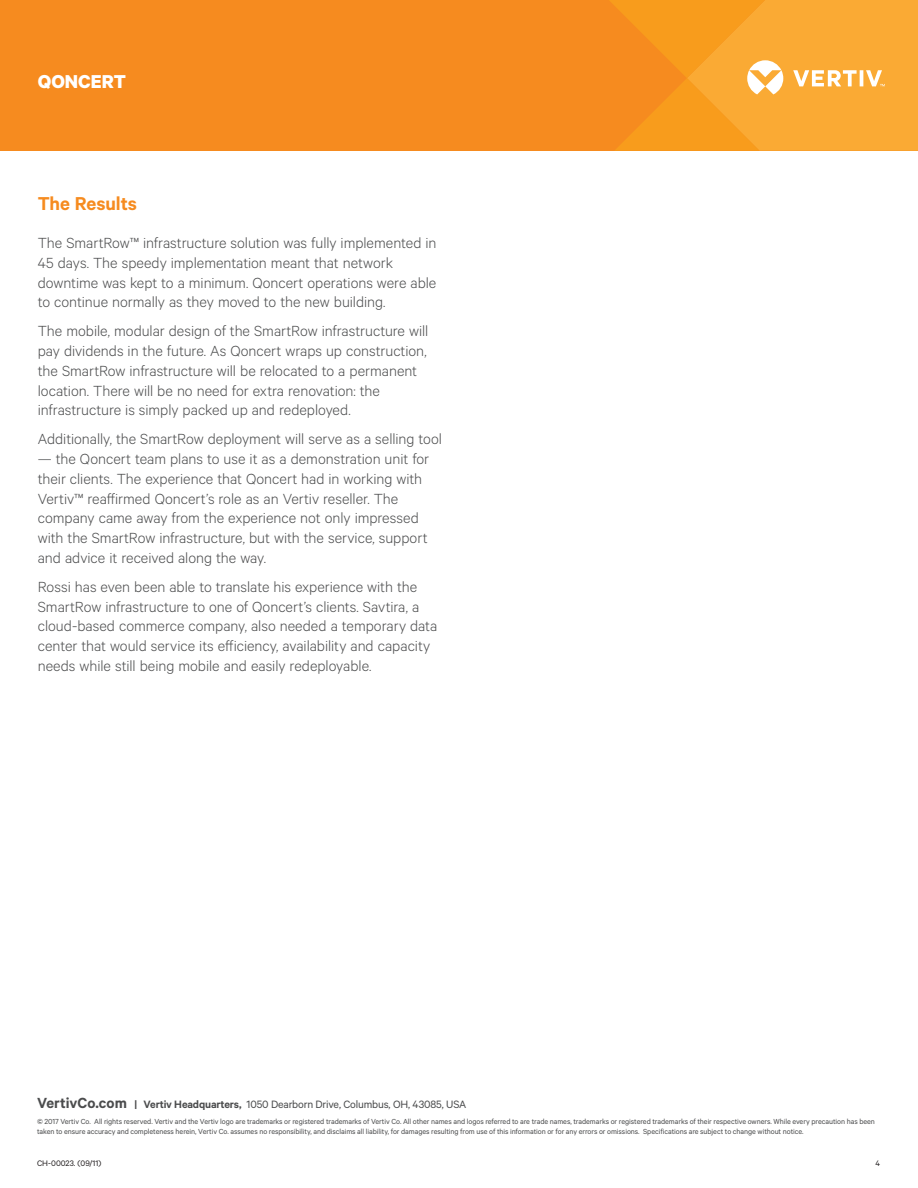
<style>
.page{position:relative;width:918px;height:1188px;background:#fff}
.page>*{position:absolute;margin:0;border:0;box-sizing:border-box;transform-origin:0 0}
.t1{font:600 21px "Calibre";letter-spacing:-.005em;color:#f68b1f}
.t2{font:700 21px "Calibre";color:#fff}
.t3{font:300 16.5px/19.8px "Calibre";color:#4b4c4d}
.t4{font:12px "Calibre";letter-spacing:-.015em;color:#4b4c4d}
.t5{font:9px "Calibre";color:#231f20}
.t6{font:8.25px/9.8px "Calibre";letter-spacing:-.01em;color:#4b4c4d}
.s1{font-weight:600;font-size:16.5px}
.s2{font-weight:600}
</style>
<div class="page">
<div style="left:0;top:0;width:609px;height:151px;background:#f68b1f"></div>
<svg style="left:609px;top:0;width:309px;height:151px;background:#f9a431"></svg>
<p class="t2" style="left:38px;top:69px;width:90px">QONCERT</p>
<p class="t1" style="left:38px;top:191px;width:101px">The Results</p>
<p class="t3" style="left:38px;top:232px;width:400px">The SmartRow™ infrastructure solution was fully implemented in 45 days. The speedy implementation meant that network downtime was kept to a minimum. Qoncert operations were able to continue normally as they moved to the new building.</p>
<p class="t3" style="left:38px;top:320px;width:392px">The mobile, modular design of the SmartRow infrastructure will pay dividends in the future. As Qoncert wraps up construction, the SmartRow infrastructure will be relocated to a permanent location. There will be no need for extra renovation: the infrastructure is simply packed up and redeployed.</p>
<p class="t3" style="left:38px;top:428px;width:406px">Additionally, the SmartRow deployment will serve as a selling tool</p>
<p class="t3" style="left:38px;top:448px;width:393px">— the Qoncert team plans to use it as a demonstration unit for their clients. The experience that Qoncert had in working with Vertiv™ reaffirmed Qoncert’s role as an Vertiv reseller. The company came away from the experience not only impressed with the SmartRow infrastructure, but with the service, support and advice it received along the way.</p>
<p class="t3" style="left:38px;top:576px;width:401px">Rossi has even been able to translate his experience with the SmartRow infrastructure to one of Qoncert’s clients. Savtira, a cloud-based commerce company, also needed a temporary data center that would service its efficiency, availability and capacity needs while still being mobile and easily redeployable.</p>
<p class="t4" style="left:37px;top:1097px;width:431px"><span class="s1">VertivCo.com</span> <span class="s2">| Vertiv Headquarters,</span> 1050 Dearborn Drive, Columbus, OH, 43085, USA</p>
<p class="t6" style="left:37px;top:1117px;width:839px">© 2017 Vertiv Co. All rights reserved. Vertiv and the Vertiv logo are trademarks or registered trademarks of Vertiv Co. All other names and logos referred to are trade names, trademarks or registered trademarks of their respective owners. While every precaution has been taken to ensure accuracy and completeness herein, Vertiv Co. assumes no responsibility, and disclaims all liability, for damages resulting from use of this information or for any errors or omissions. Specifications are subject to change without notice.</p>
<p class="t5" style="left:37px;top:1158px;width:66px">CH-00023. (09/11)</p>
<p class="t5" style="left:876px;top:1158px;width:6px">4</p>
</div>
